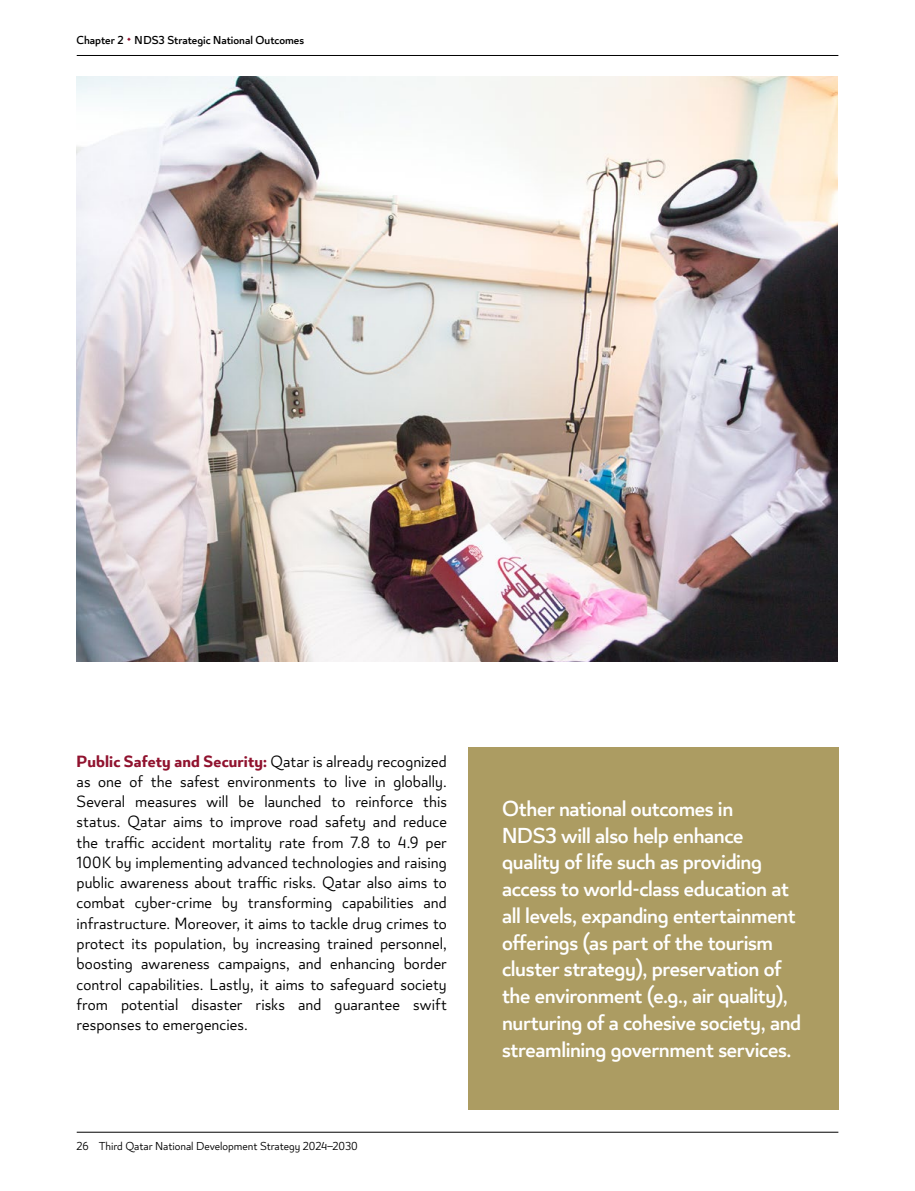
<style>
.page{position:relative;width:915px;height:1191px;background:#fff}
.page>*{position:absolute;margin:0;border:0;box-sizing:border-box;transform-origin:0 0}
.t1{font:500 24px/26.7px "Lusail";letter-spacing:-.015em;color:#fff}
.t2{font:300 18px/20.2px "Lusail";letter-spacing:.005em;color:#000;text-align:justify}
.t3{font:300 12.75px "Lusail";color:#000}
.t4{font:500 12.75px "Lusail";color:#000}
.s1{font-weight:700;color:#90122e}
</style>
<div class="page">
<hr style="left:77px;top:1132px;width:761px;height:1px;background:#000">
<hr style="left:77px;top:55px;width:761px;height:1px;background:#000">
<img style="left:77px;top:77px;width:760px;height:585px">
<div style="left:468px;top:747px;width:370px;height:363px;background:#ac9c62"></div>
<p class="t4" style="left:77px;top:32px;width:229px">Chapter 2 <sup>◊</sup> NDS3 Strategic National Outcomes</p>
<p class="t2" style="left:77px;top:752px;width:371px"><span class="s1">Public Safety and Security:</span> Qatar is already recognized as one of the safest environments to live in globally.<br>Several measures will be launched to reinforce this status. Qatar aims to improve road safety and reduce the traffic accident mortality rate from 7.8 to 4.9 per 100K by implementing advanced technologies and raising public awareness about traffic risks. Qatar also aims to combat cyber-crime by transforming capabilities and infrastructure. Moreover, it aims to tackle drug crimes to protect its population, by increasing trained personnel, boosting awareness campaigns, and enhancing border control capabilities. Lastly, it aims to safeguard society from potential disaster risks and guarantee swift responses to emergencies.</p>
<p class="t3" style="left:77px;top:1138px;width:282px">26 Third Qatar National Development Strategy 2024–2030</p>
<p class="t1" style="left:502px;top:796px;width:300px">Other national outcomes in<br>NDS3 will also help enhance quality of life such as providing access to world-class education at all levels, expanding entertainment offerings (as part of the tourism cluster strategy), preservation of the environment (e.g., air quality), nurturing of a cohesive society, and streamlining government services.</p>
</div>
